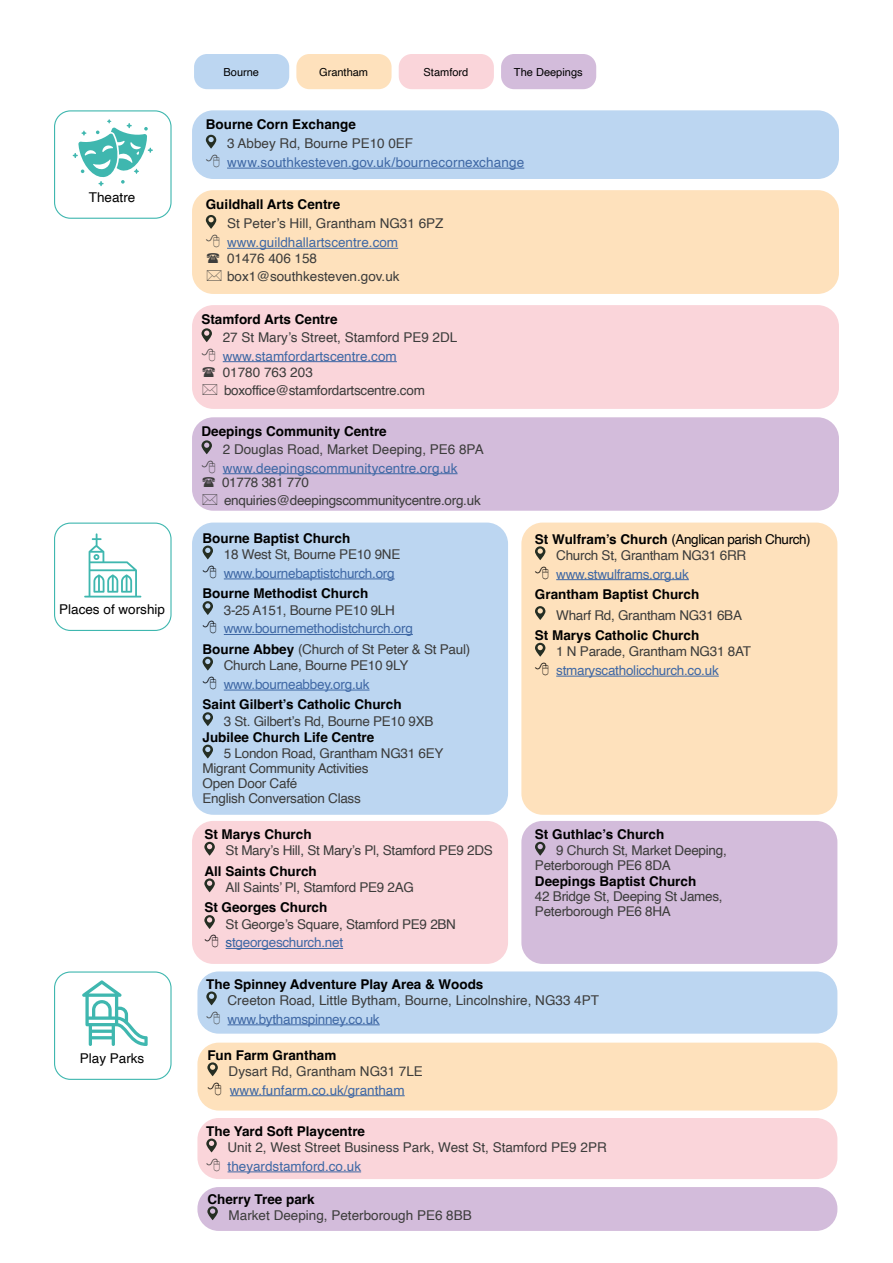
<style>
.page{position:relative;width:893px;height:1263px;background:#fff}
.page>*{position:absolute;margin:0;border:0;box-sizing:border-box;transform-origin:0 0}
.t1{font:13.5px/15px "Helvetica";letter-spacing:-.02em;color:#3c3c3b}
.t2{font:700 13.5px "Helvetica";color:#000}
.t3{font:13.5px/20.4px "Helvetica";letter-spacing:-.005em;color:#3f68a5}
.t4{font:13.5px/18px "Helvetica";color:#3c3c3b}
.t5{font:13.5px "Helvetica";color:#000}
.t6{font:11.1px "Helvetica";color:#000}
.s1{font-weight:700;color:#000}
.s2{color:#3c3c3b}
.s3{color:#275b9b}
.s4{color:#3f68a5}
.s5{color:#000}
</style>
<div class="page">
<svg style="left:73px;top:119px;width:80px;height:67px"></svg>
<div style="left:54px;top:110px;width:118px;height:109px;border:1px solid #3fb7af;border-radius:16px"></div>
<div style="left:54px;top:523px;width:118px;height:108px;border:1px solid #3fb7af;border-radius:16px"></div>
<div style="left:192px;top:523px;width:316px;height:292px;background:#bcd6f1;border-radius:21px"></div>
<div style="left:192px;top:821px;width:316px;height:143px;background:#fad5da;border-radius:21px"></div>
<div style="left:521px;top:523px;width:316px;height:292px;background:#fee1bc;border-radius:21px"></div>
<div style="left:521px;top:821px;width:316px;height:143px;background:#d3bcdb;border-radius:21px"></div>
<div style="left:192px;top:110px;width:647px;height:69px;background:#bcd6f1;border-radius:21px"></div>
<hr style="left:227px;top:168px;width:297px;height:1px;background:#3f68a5">
<div style="left:192px;top:190px;width:647px;height:104px;background:#fee1bc;border-radius:21px"></div>
<div style="left:192px;top:305px;width:647px;height:104px;background:#fad5da;border-radius:21px"></div>
<div style="left:192px;top:417px;width:647px;height:94px;background:#d3bcdb;border-radius:21px"></div>
<hr style="left:227px;top:248px;width:171px;height:1px;background:#3f68a5">
<svg style="left:206px;top:215px;width:10px;height:14px"></svg>
<hr style="left:223px;top:361px;width:174px;height:1px;background:#3f68a5">
<svg style="left:201px;top:328px;width:11px;height:14px"></svg>
<hr style="left:223px;top:473px;width:235px;height:1px;background:#3f68a5">
<svg style="left:201px;top:440px;width:11px;height:14px"></svg>
<hr style="left:224px;top:579px;width:171px;height:1px;background:#3f68a5">
<hr style="left:224px;top:634px;width:189px;height:1px;background:#3f68a5">
<hr style="left:224px;top:690px;width:145px;height:1px;background:#3f68a5">
<svg style="left:203px;top:546px;width:10px;height:13px"></svg>
<svg style="left:203px;top:601px;width:10px;height:14px"></svg>
<svg style="left:203px;top:657px;width:10px;height:13px"></svg>
<svg style="left:203px;top:712px;width:10px;height:14px"></svg>
<svg style="left:203px;top:745px;width:10px;height:13px"></svg>
<hr style="left:556px;top:579px;width:133px;height:1px;background:#3f68a5">
<hr style="left:556px;top:676px;width:163px;height:1px;background:#3f68a5">
<svg style="left:535px;top:546px;width:10px;height:14px"></svg>
<svg style="left:535px;top:606px;width:10px;height:14px"></svg>
<hr style="left:226px;top:948px;width:117px;height:1px;background:#3f68a5">
<svg style="left:204px;top:842px;width:11px;height:14px"></svg>
<svg style="left:204px;top:878px;width:11px;height:14px"></svg>
<svg style="left:204px;top:915px;width:11px;height:14px"></svg>
<svg style="left:535px;top:842px;width:10px;height:14px"></svg>
<svg style="left:84px;top:533px;width:57px;height:64px"></svg>
<div style="left:54px;top:971px;width:118px;height:109px;border:1px solid #3fb7af;border-radius:16px"></div>
<div style="left:197px;top:971px;width:640px;height:63px;background:#bcd6f1;border-radius:21px"></div>
<div style="left:197px;top:1043px;width:640px;height:67px;background:#fee1bc;border-radius:21px"></div>
<hr style="left:228px;top:1024px;width:152px;height:1px;background:#3f68a5">
<svg style="left:206px;top:991px;width:11px;height:14px"></svg>
<svg style="left:82px;top:980px;width:66px;height:66px"></svg>
<hr style="left:230px;top:1095px;width:175px;height:1px;background:#3f68a5">
<svg style="left:207px;top:1062px;width:11px;height:14px"></svg>
<div style="left:197px;top:1118px;width:640px;height:61px;background:#fad5da;border-radius:21px"></div>
<hr style="left:228px;top:1171px;width:133px;height:1px;background:#3f68a5">
<svg style="left:206px;top:1138px;width:11px;height:14px"></svg>
<div style="left:197px;top:1187px;width:640px;height:44px;background:#d3bcdb;border-radius:21px"></div>
<svg style="left:207px;top:1206px;width:11px;height:14px"></svg>
<div style="left:194px;top:54px;width:95px;height:35px;background:#bcd6f1;border-radius:13px"></div>
<div style="left:296px;top:54px;width:96px;height:35px;background:#fee1bc;border-radius:13px"></div>
<div style="left:399px;top:54px;width:95px;height:35px;background:#fad5da;border-radius:13px"></div>
<div style="left:501px;top:54px;width:95px;height:35px;background:#d3bcdb;border-radius:13px"></div>
<svg style="left:206px;top:135px;width:30px;height:33px"></svg>
<svg style="left:227px;top:247px;width:9px;height:2px"></svg>
<svg style="left:222px;top:361px;width:10px;height:2px"></svg>
<svg style="left:222px;top:473px;width:10px;height:2px"></svg>
<svg style="left:535px;top:643px;width:11px;height:14px"></svg>
<p class="t5" style="left:89px;top:187px;width:48px">Theatre</p>
<p class="t5" style="left:59px;top:599px;width:107px">Places of worship</p>
<p class="t5" style="left:80px;top:1048px;width:66px">Play Parks</p>
<p class="t6" style="left:223px;top:63px;width:37px">Bourne</p>
<p class="t6" style="left:319px;top:63px;width:51px">Grantham</p>
<p class="t6" style="left:424px;top:63px;width:46px">Stamford</p>
<p class="t6" style="left:514px;top:63px;width:70px">The Deepings</p>
<p class="t2" style="left:206px;top:116px;width:152px">Bourne Corn Exchange</p>
<p class="t4" style="left:227px;top:135px;width:188px">3 Abbey Rd, Bourne PE10 0EF</p>
<p class="t3" style="left:227px;top:153px;width:299px">www.southkesteven.gov.uk/bournecornexchange</p>
<p class="t2" style="left:206px;top:196px;width:136px">Guildhall Arts Centre</p>
<p class="t4" style="left:227px;top:215px;width:218px">St Peter’s Hill, Grantham NG31 6PZ</p>
<p class="t3" style="left:227px;top:233px;width:173px">www.guildhallartscentre.com</p>
<p class="t4" style="left:227px;top:250px;width:174px">01476 406 158 box1@southkesteven.gov.uk</p>
<p class="t2" style="left:201px;top:311px;width:138px">Stamford Arts Centre</p>
<p class="t4" style="left:223px;top:328px;width:236px">27 St Mary’s Street, Stamford PE9 2DL</p>
<p class="t3" style="left:223px;top:346px;width:176px">www.stamfordartscentre.com</p>
<p class="t1" style="left:223px;top:363px;width:204px;line-height:18px">01780 763 203 boxoffice@stamfordartscentre.com</p>
<p class="t2" style="left:201px;top:423px;width:187px">Deepings Community Centre</p>
<p class="t4" style="left:223px;top:440px;width:262px">2 Douglas Road, Market Deeping, PE6 8PA</p>
<p class="t3" style="left:223px;top:458px;width:236px">www.deepingscommunitycentre.org.uk</p>
<p class="t1" style="left:222px;top:474px;width:260px;line-height:18px">01778 381 770 enquiries@deepingscommunitycentre.org.uk</p>
<p class="t2" style="left:203px;top:530px;width:149px">Bourne Baptist Church</p>
<p class="t1" style="left:224px;top:547px;width:178px">18 West St, Bourne PE10 9NE</p>
<p class="t3" style="left:224px;top:563px;width:172px">www.bournebaptistchurch.org</p>
<p class="t2" style="left:203px;top:585px;width:167px">Bourne Methodist Church</p>
<p class="t1" style="left:224px;top:603px;width:173px">3-25 A151, Bourne PE10 9LH</p>
<p class="t3" style="left:203px;top:619px;width:269px;text-indent:21px">www.bournemethodistchurch.org<br><span class="s1">Bourne Abbey</span> <span class="s2">(Church of St Peter &amp; St Paul)</span></p>
<p class="t1" style="left:224px;top:658px;width:186px">Church Lane, Bourne PE10 9LY</p>
<p class="t3" style="left:224px;top:674px;width:147px">www.bourneabbey.org.uk</p>
<p class="t2" style="left:203px;top:696px;width:201px">Saint Gilbert’s Catholic Church</p>
<p class="t1" style="left:224px;top:714px;width:211px">3 St. Gilbert’s Rd, Bourne PE10 9XB</p>
<p class="t2" style="left:203px;top:729px;width:173px">Jubilee Church Life Centre</p>
<p class="t1" style="left:203px;top:746px;width:243px;text-indent:21px">5 London Road, Grantham NG31 6EY<br>Migrant Community Activities<br>Open Door Café<br>English Conversation Class</p>
<p class="t2" style="left:204px;top:826px;width:109px">St Marys Church</p>
<p class="t1" style="left:226px;top:843px;width:269px">St Mary’s Hill, St Mary’s Pl, Stamford PE9 2DS</p>
<p class="t2" style="left:204px;top:863px;width:114px">All Saints Church</p>
<p class="t1" style="left:226px;top:880px;width:190px">All Saints’ Pl, Stamford PE9 2AG</p>
<p class="t2" style="left:204px;top:899px;width:125px">St Georges Church</p>
<p class="t1" style="left:226px;top:915px;width:232px;line-height:18.9px">St George’s Square, Stamford PE9 2BN <span class="s3">s</span><span class="s4">tgeorgeschurch.net</span></p>
<p class="t1" style="left:556px;top:531px;width:256px;line-height:16.2px;text-indent:-21px"><span class="s1">St Wulfram’s Church</span> <span class="s5">(Anglican parish Church)<br></span>Church St, Grantham NG31 6RR</p>
<p class="t3" style="left:556px;top:564px;width:134px">www.stwulframs.org.uk</p>
<p class="t2" style="left:535px;top:586px;width:166px">Grantham Baptist Church</p>
<p class="t1" style="left:556px;top:608px;width:187px">Wharf Rd, Grantham NG31 6BA</p>
<p class="t2" style="left:535px;top:627px;width:166px">St Marys Catholic Church</p>
<p class="t1" style="left:556px;top:644px;width:196px">1 N Parade, Grantham NG31 8AT</p>
<p class="t3" style="left:556px;top:661px;width:164px">stmaryscatholicchurch.co.uk</p>
<p class="t2" style="left:535px;top:826px;width:131px">St Guthlac’s Church</p>
<p class="t1" style="left:535px;top:843px;width:193px;text-indent:21px">9 Church St, Market Deeping,<br>Peterborough PE6 8DA</p>
<p class="t2" style="left:535px;top:873px;width:163px">Deepings Baptist Church</p>
<p class="t1" style="left:535px;top:889px;width:189px">42 Bridge St, Deeping St James,<br>Peterborough PE6 8HA</p>
<p class="t2" style="left:206px;top:976px;width:279px">The Spinney Adventure Play Area &amp; Woods</p>
<p class="t4" style="left:228px;top:991px;width:373px">Creeton Road, Little Bytham, Bourne, Lincolnshire, NG33 4PT</p>
<p class="t3" style="left:228px;top:1009px;width:154px">www.bythamspinney.co.uk</p>
<p class="t2" style="left:207px;top:1046px;width:131px">Fun Farm Grantham</p>
<p class="t4" style="left:229px;top:1062px;width:196px">Dysart Rd, Grantham NG31 7LE</p>
<p class="t3" style="left:230px;top:1080px;width:176px">www.funfarm.co.uk/grantham</p>
<p class="t2" style="left:206px;top:1123px;width:160px">The Yard Soft Playcentre</p>
<p class="t4" style="left:228px;top:1138px;width:381px">Unit 2, West Street Business Park, West St, Stamford PE9 2PR</p>
<p class="t3" style="left:228px;top:1156px;width:135px">theyardstamford.co.uk</p>
<p class="t2" style="left:207px;top:1190px;width:109px">Cherry Tree park</p>
<p class="t4" style="left:229px;top:1206px;width:245px">Market Deeping, Peterborough PE6 8BB</p>
</div>
